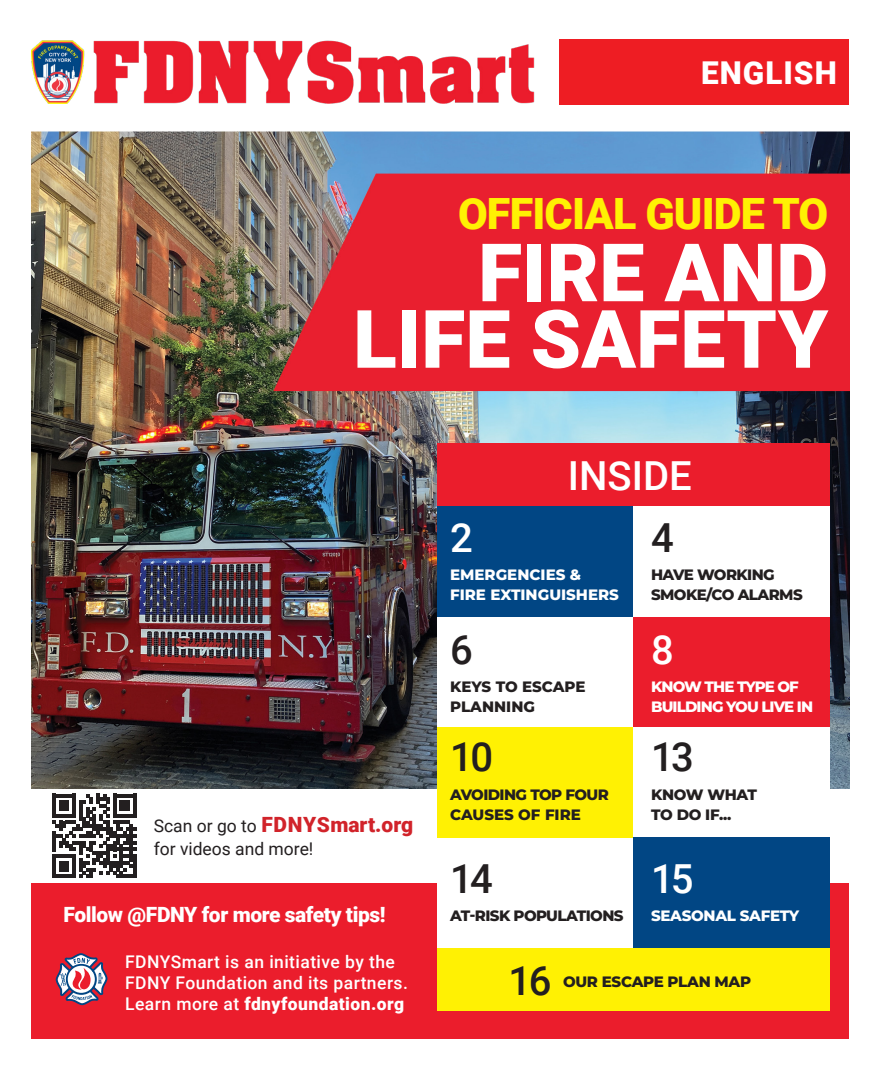
<style>
.page{position:relative;width:882px;height:1071px;background:#fff}
.page>*{position:absolute;margin:0;border:0;box-sizing:border-box;transform-origin:0 0}
.t1{font:900 80.67px "Roboto";color:#fff}
.t2{font:900 43.05px "Roboto";letter-spacing:-.02em;color:#fff103}
.t3{font:500 40.07px "Roboto";letter-spacing:-.065em;color:#231f20}
.t4{font:500 40.07px "Roboto";color:#fff}
.t5{font:900 31.5px "Roboto";letter-spacing:.03em;color:#fff}
.t6{font:900 21px "Roboto";letter-spacing:-.02em;color:#fff}
.t7{font:900 21px "Roboto";letter-spacing:.02em;color:#d1232a}
.t8{font:500 17.5px "Roboto";letter-spacing:.025em;color:#fff}
.t9{font:900 17.5px "Roboto";letter-spacing:.025em;color:#fff}
.t10{font:17.5px "Roboto";color:#231f20}
.t11{font:800 15.05px/19.9px "Montserrat";letter-spacing:-.035em;color:#231f20}
.t12{font:800 15.05px/19.9px "Montserrat";letter-spacing:-.06em;color:#fff}
.t13{font:800 15.05px "Montserrat";color:#fff}
.t14{font:800 15.05px/19.9px "Montserrat";color:#231f20}
.t15{font:800 15.05px "Montserrat";letter-spacing:-.02em;color:#fff}
.s1{font-weight:400;font-size:17.5px;color:#231f20}
.s2{font-weight:500}
</style>
<div class="page">
<div style="left:32px;top:883px;width:817px;height:156px;background:#eb1d2c"></div>
<img style="left:32px;top:92px;width:817px;height:696px">
<svg style="left:52px;top:794px;width:85px;height:84px"></svg>
<svg style="left:56px;top:953px;width:51px;height:52px"></svg>
<div style="left:438px;top:617px;width:211px;height:110px;background:#fff"></div>
<div style="left:438px;top:838px;width:211px;height:110px;background:#fff"></div>
<div style="left:438px;top:727px;width:211px;height:110px;background:#fff103"></div>
<div style="left:438px;top:506px;width:211px;height:111px;background:#014684"></div>
<div style="left:634px;top:727px;width:196px;height:110px;background:#fff"></div>
<div style="left:634px;top:617px;width:196px;height:110px;background:#eb1d2c"></div>
<div style="left:634px;top:838px;width:196px;height:110px;background:#014684"></div>
<div style="left:634px;top:506px;width:196px;height:111px;background:#fff"></div>
<div style="left:438px;top:948px;width:392px;height:63px;background:#fff103"></div>
<div style="left:438px;top:443px;width:392px;height:63px;background:#eb1d2c"></div>
<img style="left:32px;top:40px;width:502px;height:80px">
<div style="left:559px;top:39px;width:290px;height:66px;background:#ee1d23"></div>
<p class="t5" style="left:701px;top:50px;width:137px">ENGLISH</p>
<p class="t2" style="left:458px;top:184px;width:372px">OFFICIAL GUIDE TO</p>
<p class="t1" style="left:478px;top:216px;width:352px">FIRE AND</p>
<p class="t1" style="left:353px;top:283px;width:477px">LIFE SAFETY</p>
<p class="t4" style="left:450px;top:510px;width:24px">2</p>
<p class="t4" style="left:568px;top:447px;width:125px">INSIDE</p>
<p class="t3" style="left:651px;top:510px;width:24px">4</p>
<p class="t7" style="left:154px;top:810px;width:261px"><span class="s1">Scan or go to</span> FDNYSmart.org</p>
<p class="t10" style="left:154px;top:836px;width:161px">for videos and more!</p>
<p class="t6" style="left:64px;top:900px;width:323px">Follow @FDNY for more safety tips!</p>
<p class="t8" style="left:125px;top:950px;width:271px">FDNYSmart is an initiative by the</p>
<p class="t8" style="left:125px;top:971px;width:284px">FDNY Foundation and its partners.</p>
<p class="t9" style="left:125px;top:992px;width:280px"><span class="s2">Learn more at</span> fdnyfoundation.org</p>
<p class="t13" style="left:450px;top:565px;width:133px">EMERGENCIES &amp;</p>
<p class="t13" style="left:450px;top:585px;width:170px">FIRE EXTINGUISHERS</p>
<p class="t11" style="left:651px;top:564px;width:125px">HAVE WORKING</p>
<p class="t11" style="left:651px;top:584px;width:153px">SMOKE/CO ALARMS</p>
<p class="t3" style="left:450px;top:621px;width:24px">6</p>
<p class="t4" style="left:651px;top:621px;width:24px">8</p>
<p class="t14" style="left:450px;top:676px;width:137px">KEYS TO ESCAPE<br>PLANNING</p>
<p class="t12" style="left:651px;top:676px;width:164px">KNOW THE TYPE OF<br>BUILDING YOU LIVE IN</p>
<p class="t3" style="left:450px;top:729px;width:45px">10</p>
<p class="t3" style="left:651px;top:729px;width:44px">13</p>
<p class="t11" style="left:450px;top:784px;width:160px">AVOIDING TOP FOUR<br>CAUSES OF FIRE</p>
<p class="t11" style="left:651px;top:784px;width:107px">KNOW WHAT</p>
<p class="t11" style="left:651px;top:804px;width:82px">TO DO IF...</p>
<p class="t3" style="left:450px;top:850px;width:44px">14</p>
<p class="t4" style="left:651px;top:850px;width:44px">15</p>
<p class="t11" style="left:450px;top:905px;width:175px">AT-RISK POPULATIONS</p>
<p class="t15" style="left:651px;top:906px;width:150px">SEASONAL SAFETY</p>
<p class="t3" style="left:508px;top:952px;width:44px">16</p>
<p class="t11" style="left:563px;top:971px;width:190px">OUR ESCAPE PLAN MAP</p>
</div>
